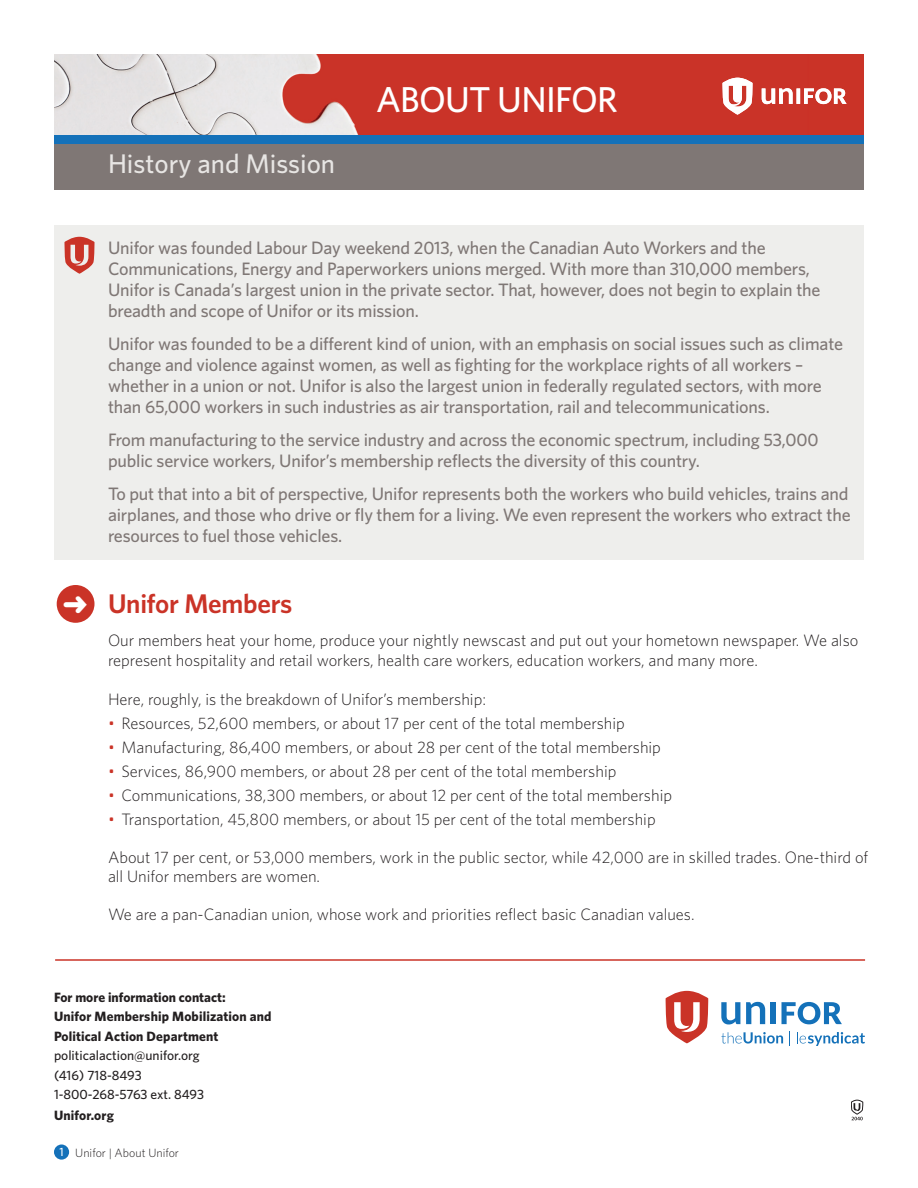
<style>
.page{position:relative;width:918px;height:1188px;background:#fff}
.page>*{position:absolute;margin:0;border:0;box-sizing:border-box;transform-origin:0 0}
.t1{font:500 36px "Whitney";letter-spacing:-.02em;color:#fff}
.t2{font:500 27px "Whitney";color:#e7e5e3}
.t3{font:600 27px "Whitney";letter-spacing:-.01em;color:#ca3327}
.t4{font:500 18px/21px "Whitney";letter-spacing:-.01em;color:#7f7775}
.t5{font:300 16.5px/19.5px "Whitney";color:#231f20}
.t6{font:700 13.5px/19.5px "Whitney";letter-spacing:.01em;color:#231f20}
.t7{font:500 13.5px/19.5px "Whitney";color:#231f20}
.t8{font:300 12px "Whitney";color:#231f20}
.s1{color:#fff}
.s2{color:#ca3327}
.s3{font-weight:500;color:#fff}
.s4{font-size:11.7px}
</style>
<div class="page">
<div style="left:54px;top:136px;width:810px;height:54px;background:#7f7775"></div>
<div style="left:54px;top:54px;width:810px;height:81px;background:#ca3327"></div>
<img style="left:54px;top:54px;width:747px;height:81px">
<div style="left:54px;top:1144px;width:15px;height:16px;background:#1471b9;border-radius:50%"></div>
<div style="left:54px;top:135px;width:810px;height:9px;background:#1471b9"></div>
<div style="left:54px;top:225px;width:810px;height:334px;background:#eeeeec"></div>
<svg style="left:722px;top:78px;width:31px;height:37px"></svg>
<svg style="left:762px;top:88px;width:31px;height:16px"></svg>
<svg style="left:804px;top:88px;width:43px;height:16px"></svg>
<hr style="left:797px;top:88px;width:3px;height:16px;background:#fff">
<svg style="left:64px;top:237px;width:31px;height:37px"></svg>
<div style="left:57px;top:585px;width:38px;height:38px;background:#ca3327;border-radius:50%"></div>
<svg style="left:666px;top:991px;width:42px;height:52px"></svg>
<svg style="left:721px;top:1002px;width:19px;height:22px"></svg>
<svg style="left:746px;top:1002px;width:19px;height:22px"></svg>
<svg style="left:781px;top:1002px;width:61px;height:22px"></svg>
<div style="left:771px;top:1002px;width:5px;height:22px;background:#1471b9"></div>
<svg style="left:797px;top:1032px;width:68px;height:14px"></svg>
<svg style="left:721px;top:1032px;width:62px;height:12px"></svg>
<svg style="left:789px;top:1032px;width:1px;height:14px"></svg>
<hr style="left:55px;top:959px;width:810px;height:2px;background:#ca3327">
<svg style="left:851px;top:1100px;width:12px;height:20px"></svg>
<h2 class="t2" style="left:108px;top:148px;width:229px">History and Mission</h2>
<h1 class="t1" style="left:376px;top:78px;width:243px">ABOUT UNIFOR</h1>
<p class="t4" style="left:108px;top:237px;width:714px">Unifor was founded Labour Day weekend 2013, when the Canadian Auto Workers and the Communications, Energy and Paperworkers unions merged. With more than 310,000 members, Unifor is Canada’s largest union in the private sector. That, however, does not begin to explain the breadth and scope of Unifor or its mission.</p>
<p class="t4" style="left:108px;top:333px;width:737px">Unifor was founded to be a different kind of union, with an emphasis on social issues such as climate change and violence against women, as well as fighting for the workplace rights of all workers – whether in a union or not. Unifor is also the largest union in federally regulated sectors, with more than 65,000 workers in such industries as air transportation, rail and telecommunications.</p>
<p class="t4" style="left:108px;top:429px;width:712px">From manufacturing to the service industry and across the economic spectrum, including 53,000 public service workers, Unifor’s membership reflects the diversity of this country.</p>
<p class="t4" style="left:108px;top:483px;width:744px">To put that into a bit of perspective, Unifor represents both the workers who build vehicles, trains and airplanes, and those who drive or fly them for a living. We even represent the workers who extract the resources to fuel those vehicles.</p>
<h2 class="t3" style="left:63px;top:588px;width:231px"><span class="s1">➜</span> Unifor Members</h2>
<p class="t5" style="left:108px;top:631px;width:752px">Our members heat your home, produce your nightly newscast and put out your hometown newspaper. We also represent hospitality and retail workers, health care workers, education workers, and many more.</p>
<p class="t5" style="left:108px;top:689px;width:380px">Here, roughly, is the breakdown of Unifor’s membership:</p>
<p class="t5" style="left:108px;top:713px;width:518px"><span class="s2">•</span> Resources, 52,600 members, or about 17 per cent of the total membership</p>
<p class="t5" style="left:108px;top:737px;width:554px"><span class="s2">•</span> Manufacturing, 86,400 members, or about 28 per cent of the total membership</p>
<p class="t5" style="left:108px;top:761px;width:510px"><span class="s2">•</span> Services, 86,900 members, or about 28 per cent of the total membership</p>
<p class="t5" style="left:108px;top:785px;width:566px"><span class="s2">•</span> Communications, 38,300 members, or about 12 per cent of the total membership</p>
<p class="t5" style="left:108px;top:809px;width:549px"><span class="s2">•</span> Transportation, 45,800 members, or about 15 per cent of the total membership</p>
<p class="t5" style="left:108px;top:847px;width:762px">About 17 per cent, or 53,000 members, work in the public sector, while 42,000 are in skilled trades. One-third of all Unifor members are women.</p>
<p class="t5" style="left:108px;top:904px;width:588px">We are a pan-Canadian union, whose work and priorities reflect basic Canadian values.</p>
<p class="t6" style="left:54px;top:987px;width:219px">For more information contact:<br>Unifor Membership Mobilization and<br>Political Action Department</p>
<p class="t7" style="left:54px;top:1045px;width:151px">politicalaction@unifor.org (416) 718-8493<br>1-800-268-5763 ext. 8493</p>
<p class="t6" style="left:54px;top:1105px;width:61px">Unifor.org</p>
<p class="t8" style="left:59px;top:1146px;width:121px"><span class="s3">1</span> Unifor <span class="s4">|</span> About Unifor</p>
</div>
